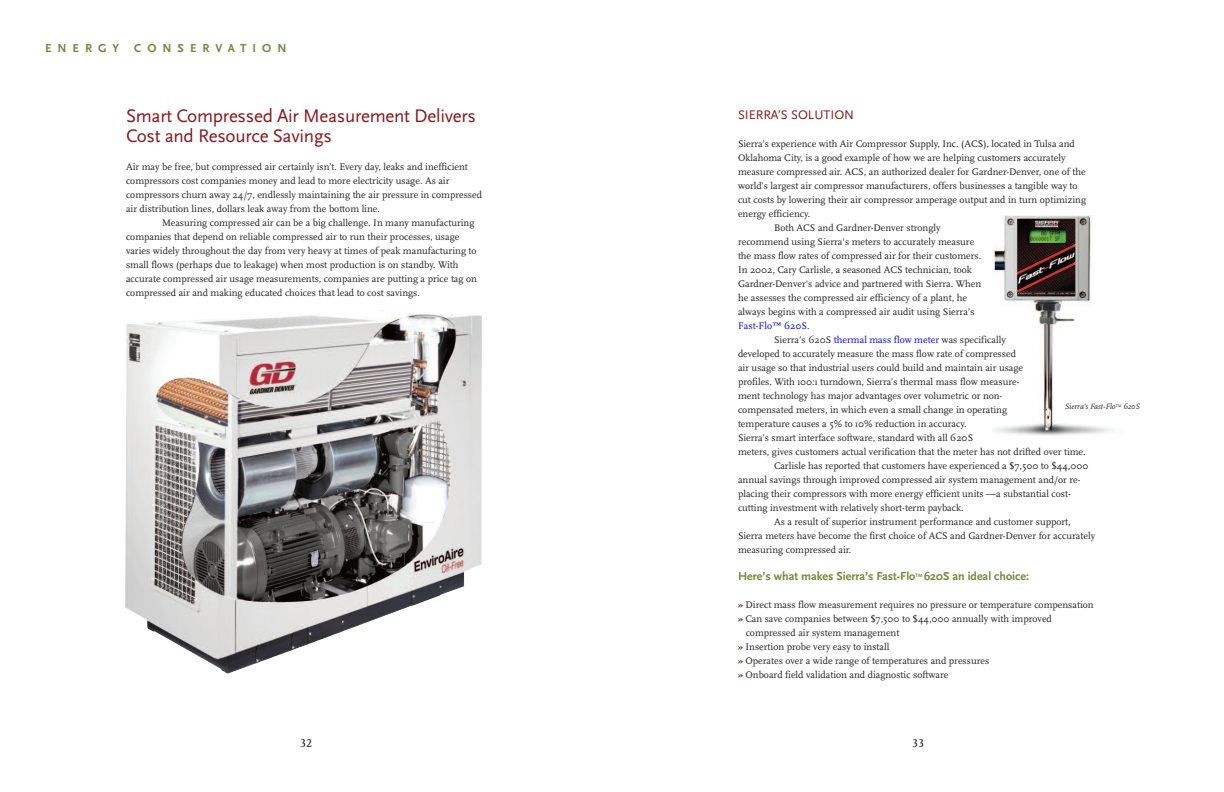
<style>
.page{position:relative;width:1224px;height:792px;background:#fff}
.page>*{position:absolute;margin:0;border:0;box-sizing:border-box;transform-origin:0 0}
.t1{font:19px/20px "Scala Sans";letter-spacing:-.015em;color:#891919}
.t2{font:13px "Scala Sans";color:#891919}
.t3{font:700 12px "Scala Sans";color:#718837}
.t4{font:700 12px "Scala Sans";letter-spacing:.5em;color:#718837}
.t5{font:12px "Scala LF";color:#231f20}
.t6{font:10px/14px "Scala";color:#231f20}
.t7{font:10px "Scala";color:#00f}
.t8{font:italic 8px "Scala";color:#231f20}
.t9{font:700 5px "Scala Sans";color:#718837}
.s1{color:#231f20}
.s2{color:#00f}
.s3{font-weight:700;color:#891919}
</style>
<div class="page">
<img style="left:993px;top:215px;width:121px;height:221px">
<img style="left:125px;top:310px;width:357px;height:345px">
<p class="t3" style="left:45px;top:41px;width:76px">ENERGY</p>
<p class="t4" style="left:134px;top:41px;width:154px">CONSERVATION</p>
<h1 class="t1" style="left:126px;top:106px;width:352px">Smart Compressed Air Measurement Delivers<br>Cost and Resource Savings</h1>
<p class="t6" style="left:126px;top:160px;width:358px">Air may be free, but compressed air certainly isn’t. Every day, leaks and inefficient compressors cost companies money and lead to more electricity usage. As air compressors churn away 24/7, endlessly maintaining the air pressure in compressed air distribution lines, dollars leak away from the bottom line.</p>
<p class="t6" style="left:126px;top:216px;width:352px;text-indent:36px">Measuring compressed air can be a big challenge. In many manufacturing companies that depend on reliable compressed air to run their processes, usage varies widely throughout the day from very heavy at times of peak manufacturing to small flows (perhaps due to leakage) when most production is on standby. With accurate compressed air usage measurements, companies are putting a price tag on compressed air and making educated choices that lead to cost savings.</p>
<p class="t5" style="left:300px;top:737px;width:13px">32</p>
<h2 class="t2" style="left:738px;top:107px;width:118px">SIERRA’S SOLUTION</h2>
<p class="t6" style="left:738px;top:137px;width:338px">Sierra’s experience with Air Compressor Supply, Inc. (ACS), located in Tulsa and</p>
<p class="t6" style="left:738px;top:151px;width:329px">Oklahoma City, is a good example of how we are helping customers accurately</p>
<p class="t6" style="left:738px;top:165px;width:349px">measure compressed air. ACS, an authorized dealer for Gardner-Denver, one of the</p>
<p class="t6" style="left:738px;top:179px;width:341px">world’s largest air compressor manufacturers, offers businesses a tangible way to</p>
<p class="t6" style="left:738px;top:193px;width:350px">cut costs by lowering their air compressor amperage output and in turn optimizing</p>
<p class="t6" style="left:738px;top:207px;width:74px">energy efficiency.</p>
<p class="t6" style="left:774px;top:221px;width:168px">Both ACS and Gardner-Denver strongly</p>
<p class="t6" style="left:738px;top:235px;width:238px">recommend using Sierra's meters to accurately measure</p>
<p class="t6" style="left:738px;top:249px;width:245px">the mass flow rates of compressed air for their customers.</p>
<p class="t6" style="left:738px;top:263px;width:236px">In 2002, Cary Carlisle, a seasoned ACS technician, took</p>
<p class="t6" style="left:738px;top:277px;width:245px">Gardner-Denver's advice and partnered with Sierra. When</p>
<p class="t6" style="left:738px;top:291px;width:231px">he assesses the compressed air efficiency of a plant, he</p>
<p class="t6" style="left:738px;top:305px;width:238px">always begins with a compressed air audit using Sierra’s</p>
<p class="t7" style="left:738px;top:320px;width:73px">Fast-Flo™ 620S<span class="s1">.</span></p>
<p class="t6" style="left:774px;top:333px;width:233px">Sierra’s 620S <span class="s2">thermal mass flow meter</span> was specifically</p>
<p class="t6" style="left:738px;top:347px;width:279px">developed to accurately measure the mass flow rate of compressed</p>
<p class="t6" style="left:738px;top:361px;width:287px">air usage so that industrial users could build and maintain air usage</p>
<p class="t6" style="left:738px;top:375px;width:283px">profiles. With 100:1 turndown, Sierra’s thermal mass flow measure-</p>
<p class="t6" style="left:738px;top:389px;width:266px">ment technology has major advantages over volumetric or non-</p>
<p class="t6" style="left:738px;top:403px;width:271px">compensated meters, in which even a small change in operating</p>
<p class="t6" style="left:738px;top:417px;width:230px">temperature causes a 5% to 10% reduction in accuracy.</p>
<p class="t6" style="left:738px;top:431px;width:237px">Sierra’s smart interface software, standard with all 620S</p>
<p class="t6" style="left:738px;top:445px;width:349px">meters, gives customers actual verification that the meter has not drifted over time.</p>
<p class="t6" style="left:774px;top:459px;width:316px">Carlisle has reported that customers have experienced a $7,500 to $44,000</p>
<p class="t6" style="left:738px;top:473px;width:344px">annual savings through improved compressed air system management and/or re-</p>
<p class="t6" style="left:738px;top:487px;width:334px">placing their compressors with more energy efficient units —a substantial cost-</p>
<p class="t6" style="left:738px;top:501px;width:227px">cutting investment with relatively short-term payback.</p>
<p class="t6" style="left:774px;top:515px;width:298px">As a result of superior instrument performance and customer support,</p>
<p class="t6" style="left:738px;top:529px;width:359px">Sierra meters have become the first choice of ACS and Gardner-Denver for accurately</p>
<p class="t6" style="left:738px;top:543px;width:115px">measuring compressed air.</p>
<p class="t3" style="left:738px;top:569px;width:179px">Here’s what makes Sierra’s Fast-Flo</p>
<p class="t9" style="left:915px;top:572px;width:9px">TM</p>
<p class="t3" style="left:924px;top:569px;width:107px">620S an ideal choice:</p>
<p class="t6" style="left:738px;top:598px;width:357px"><span class="s3">»</span> Direct mass flow measurement requires no pressure or temperature compensation</p>
<p class="t6" style="left:738px;top:612px;width:315px"><span class="s3">»</span> Can save companies between $7,500 to $44,000 annually with improved</p>
<p class="t6" style="left:746px;top:626px;width:155px">compressed air system management</p>
<p class="t6" style="left:738px;top:640px;width:153px"><span class="s3">»</span> Insertion probe very easy to install</p>
<p class="t6" style="left:738px;top:654px;width:253px"><span class="s3">»</span> Operates over a wide range of temperatures and pressures</p>
<p class="t6" style="left:738px;top:668px;width:212px"><span class="s3">»</span> Onboard field validation and diagnostic software</p>
<p class="t8" style="left:1065px;top:403px;width:77px">Sierra’s Fast-Flo<sup>TM</sup> 620S</p>
<p class="t5" style="left:912px;top:737px;width:13px">33</p>
</div>
